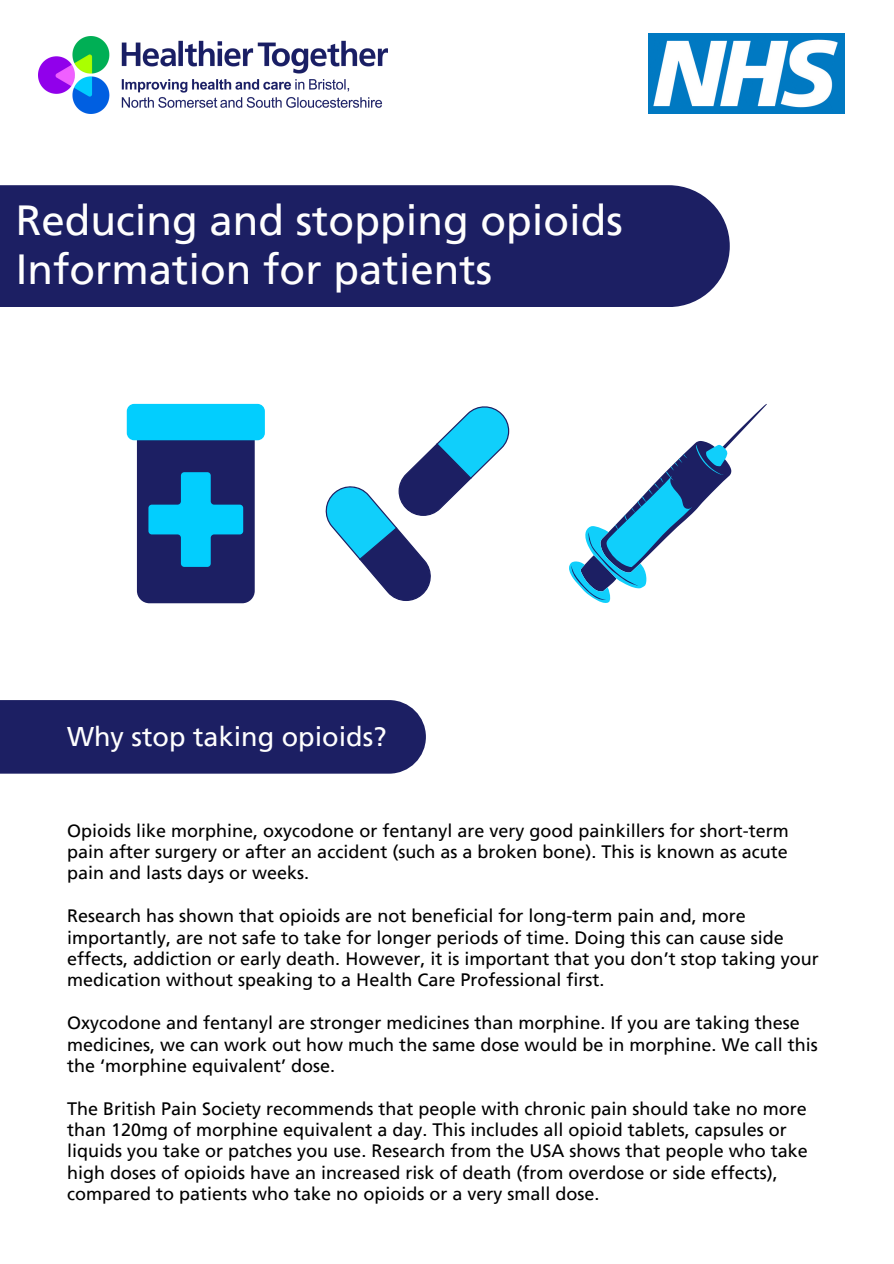
<style>
.page{position:relative;width:894px;height:1264px;background:#fff}
.page>*{position:absolute;margin:0;border:0;box-sizing:border-box;transform-origin:0 0}
.t1{font:42px/49.5px "Frutiger";color:#fefefe}
.t2{font:27px "Frutiger";color:#fefefe}
.t3{font:18px/21.3px "Frutiger";color:#000}
</style>
<div class="page">
<img style="left:648px;top:33px;width:196px;height:80px">
<svg style="left:569px;top:404px;width:197px;height:199px"></svg>
<div style="left:137px;top:422px;width:118px;height:181px;background:#1c1f63;border-radius:12px"></div>
<div style="left:127px;top:404px;width:138px;height:36px;background:#02cefe;border-radius:7px"></div>
<svg style="left:148px;top:472px;width:95px;height:95px"></svg>
<svg style="left:325px;top:406px;width:185px;height:195px"></svg>
<div style="left:0;top:185px;width:729px;height:122px;background:#1c1f63"></div>
<div style="left:0;top:700px;width:426px;height:73px;background:#1c1f63"></div>
<img style="left:38px;top:37px;width:349px;height:76px">
<p class="t1" style="left:16px;top:196px;width:608px">Reducing and stopping opioids<br>Information for patients</p>
<p class="t2" style="left:67px;top:720px;width:321px">Why stop taking opioids?</p>
<h1 class="t3" style="left:67px;top:819px;width:723px;text-align:justify">Opioids like morphine, oxycodone or fentanyl are very good painkillers for short-term pain after surgery or after an accident (such as a broken bone). This is known as acute pain and lasts days or weeks.</h1>
<p class="t3" style="left:67px;top:905px;width:753px">Research has shown that opioids are not beneficial for long-term pain and, more importantly, are not safe to take for longer periods of time. Doing this can cause side effects, addiction or early death. However, it is important that you don’t stop taking your medication without speaking to a Health Care Professional first.</p>
<p class="t3" style="left:67px;top:1012px;width:752px">Oxycodone and fentanyl are stronger medicines than morphine. If you are taking these medicines, we can work out how much the same dose would be in morphine. We call this the ‘morphine equivalent’ dose.</p>
<p class="t3" style="left:67px;top:1097px;width:742px">The British Pain Society recommends that people with chronic pain should take no more than 120mg of morphine equivalent a day. This includes all opioid tablets, capsules or liquids you take or patches you use. Research from the USA shows that people who take high doses of opioids have an increased risk of death (from overdose or side effects), compared to patients who take no opioids or a very small dose.</p>
</div>
